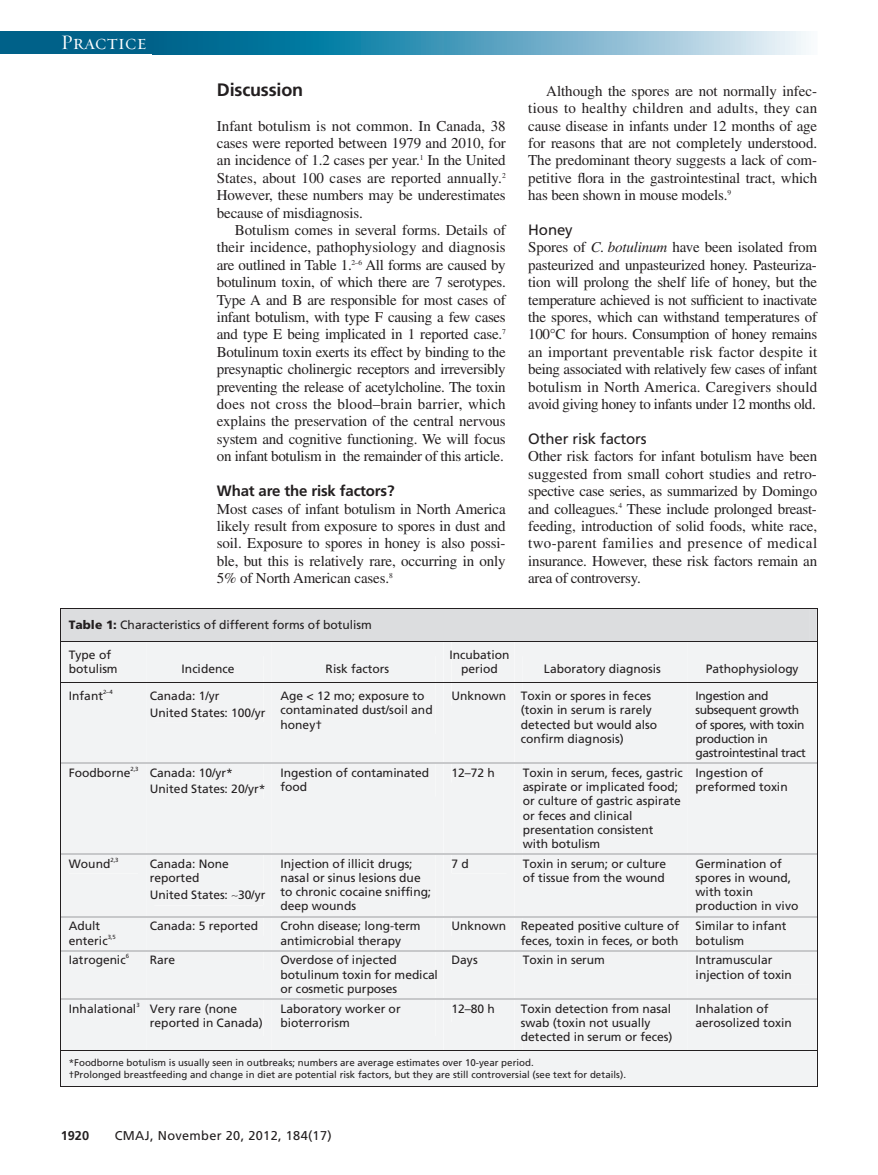
<style>
.page{position:relative;width:878px;height:1175px;background:#fff}
.page>*{position:absolute;margin:0;border:0;box-sizing:border-box;transform-origin:0 0}
.t1{font:21px "Requiem Display HTF Small Caps";letter-spacing:.005em;color:#fff}
.t2{font:700 18px "Frutiger LT Std";letter-spacing:-.01em;color:#231f20}
.t3{font:15px/17.4px "Times LT Std";letter-spacing:-.01em;color:#231f20;text-align:justify}
.t4{font:700 15px "Frutiger LT Std";letter-spacing:-.01em;color:#231f20}
.t5{font:15px "Frutiger LT Std";letter-spacing:-.01em;color:#231f20}
.t6{font:12.75px "Frutiger LT Std";letter-spacing:.025em;color:#231f20}
.t7{font:700 12.75px "Frutiger LT Std";color:#231f20}
.t8{font:12px/14.2px "Frutiger";color:#231f20}
.t9{font:12px/14.2px "Frutiger";letter-spacing:-.03em;color:#231f20}
.t10{font:9.75px/11.6px "Frutiger";color:#231f20}
.t11{font:6px "Frutiger";color:#231f20}
.s1{font-weight:900}
.s2{font-style:italic}
</style>
<div class="page">
<div style="left:0;top:32px;width:163px;height:22px;background:#006189"></div>
<svg style="left:163px;top:32px;width:643px;height:22px;background:#5aa3c0"></svg>
<svg style="left:60px;top:608px;width:757px;height:479px"></svg>
<h1 class="t1" style="left:61px;top:30px;width:87px">Practice</h1>
<p class="t2" style="left:217px;top:82px;width:88px">Discussion</p>
<p class="t3" style="left:217px;top:118px;width:290px">Infant botulism is not common. In Canada, 38 cases were reported between 1979 and 2010, for an incidence of 1.2 cases per year.<sup>1</sup> In the United States, about 100 cases are reported annually.<sup>2<br></sup>However, these numbers may be underestimates because of misdiagnosis.</p>
<p class="t3" style="left:217px;top:223px;width:290px;text-indent:18px">Botulism comes in several forms. Details of their incidence, pathophysiology and diagnosis are outlined in Table 1.<sup>2–6</sup> All forms are caused by botulinum toxin, of which there are 7 serotypes.<br>Type A and B are responsible for most cases of infant botulism, with type F causing a few cases and type E being implicated in 1 reported case.<sup>7<br></sup>Botulinum toxin exerts its effect by binding to the presynaptic cholinergic receptors and irreversibly preventing the release of acetylcholine. The toxin does not cross the blood–brain barrier, which explains the preservation of the central nervous system and cognitive functioning. We will focus on infant botulism in the remainder of this article.</p>
<p class="t4" style="left:217px;top:485px;width:179px">What are the risk factors?</p>
<p class="t3" style="left:217px;top:501px;width:290px">Most cases of infant botulism in North America likely result from exposure to spores in dust and soil. Exposure to spores in honey is also possi&shy;ble, but this is relatively rare, occurring in only 5% of North American cases.<sup>8</sup></p>
<p class="t8" style="left:69px;top:618px;width:304px"><span class="s1">Table 1:</span> Characteristics of different forms of botulism</p>
<p class="t8" style="left:69px;top:648px;width:50px">Type of botulism</p>
<p class="t8" style="left:181px;top:663px;width:54px">Incidence</p>
<p class="t8" style="left:325px;top:663px;width:65px">Risk factors</p>
<p class="t8" style="left:449px;top:648px;width:62px;text-align:center">Incubation period</p>
<p class="t3" style="left:528px;top:84px;width:290px;text-indent:18px">Although the spores are not normally infec&shy;tious to healthy children and adults, they can cause disease in infants under 12 months of age for reasons that are not completely understood.<br>The predominant theory suggests a lack of com&shy;petitive flora in the gastrointestinal tract, which has been shown in mouse models.<sup>9</sup></p>
<p class="t5" style="left:528px;top:224px;width:46px">Honey</p>
<p class="t3" style="left:528px;top:240px;width:290px">Spores of <span class="s2">C. botulinum</span> have been isolated from pasteurized and unpasteurized honey. Pasteuriza&shy;tion will prolong the shelf life of honey, but the temperature achieved is not sufficient to inactivate the spores, which can withstand temperatures of 100°C for hours. Consumption of honey remains an important preventable risk factor despite it being associated with relatively few cases of infant botulism in North America. Caregivers should avoid giving honey to infants under 12 months old.</p>
<p class="t5" style="left:528px;top:432px;width:120px">Other risk factors</p>
<p class="t3" style="left:528px;top:449px;width:290px">Other risk factors for infant botulism have been suggested from small cohort studies and retro&shy;spective case series, as summarized by Domingo and colleagues.<sup>4</sup> These include prolonged breast&shy;feeding, introduction of solid foods, white race, two-parent families and presence of medical insurance. However, these risk factors remain an area of controversy.</p>
<p class="t8" style="left:544px;top:663px;width:118px">Laboratory diagnosis</p>
<p class="t8" style="left:705px;top:663px;width:94px">Pathophysiology</p>
<p class="t8" style="left:69px;top:689px;width:36px">Infant</p>
<p class="t11" style="left:103px;top:689px;width:11px">2–4</p>
<p class="t8" style="left:150px;top:688px;width:117px;line-height:16.5px">Canada: 1/yr<br>United States: 100/yr</p>
<p class="t8" style="left:280px;top:689px;width:154px">Age &lt; 12 mo; exposure to contaminated dust/soil and honey†</p>
<p class="t8" style="left:521px;top:689px;width:138px;text-indent:-69px">Unknown Toxin or spores in feces (toxin in serum is rarely detected but would also confirm diagnosis)</p>
<p class="t9" style="left:695px;top:689px;width:112px">Ingestion and subsequent growth of spores, with toxin production in gastrointestinal tract</p>
<p class="t8" style="left:69px;top:766px;width:63px">Foodborne</p>
<p class="t11" style="left:130px;top:766px;width:10px">2,3</p>
<p class="t8" style="left:150px;top:765px;width:117px;line-height:16.5px">Canada: 10/yr*<br>United States: 20/yr*</p>
<p class="t8" style="left:280px;top:766px;width:150px">Ingestion of contaminated food</p>
<p class="t8" style="left:451px;top:766px;width:45px">12–72 h</p>
<p class="t8" style="left:522px;top:766px;width:162px">Toxin in serum, feces, gastric aspirate or implicated food; or culture of gastric aspirate or feces and clinical presentation consistent<br>with botulism</p>
<p class="t8" style="left:695px;top:766px;width:94px">Ingestion of preformed toxin</p>
<p class="t8" style="left:69px;top:857px;width:43px">Wound</p>
<p class="t11" style="left:110px;top:857px;width:10px">2,3</p>
<p class="t8" style="left:150px;top:857px;width:80px">Canada: None reported</p>
<p class="t8" style="left:150px;top:889px;width:117px">United States: ∼30/yr</p>
<p class="t8" style="left:280px;top:857px;width:152px">Injection of illicit drugs; nasal or sinus lesions due to chronic cocaine sniffing; deep wounds</p>
<p class="t8" style="left:451px;top:857px;width:19px">7 d</p>
<p class="t8" style="left:522px;top:857px;width:145px">Toxin in serum; or culture of tissue from the wound</p>
<p class="t8" style="left:695px;top:857px;width:104px">Germination of spores in wound, with toxin production in vivo</p>
<p class="t8" style="left:69px;top:920px;width:40px">Adult enteric</p>
<p class="t11" style="left:108px;top:934px;width:10px">3,5</p>
<p class="t8" style="left:150px;top:920px;width:110px">Canada: 5 reported</p>
<p class="t8" style="left:280px;top:920px;width:142px">Crohn disease; long-term antimicrobial therapy</p>
<p class="t8" style="left:451px;top:920px;width:229px;text-align:right">Unknown Repeated positive culture of feces, toxin in feces, or both</p>
<p class="t8" style="left:695px;top:920px;width:92px">Similar to infant botulism</p>
<p class="t8" style="left:69px;top:954px;width:58px">Iatrogenic</p>
<p class="t11" style="left:126px;top:953px;width:5px">6</p>
<p class="t8" style="left:150px;top:954px;width:27px">Rare</p>
<p class="t8" style="left:280px;top:954px;width:159px">Overdose of injected botulinum toxin for medical or cosmetic purposes</p>
<p class="t8" style="left:451px;top:954px;width:28px">Days</p>
<p class="t8" style="left:522px;top:954px;width:84px">Toxin in serum</p>
<p class="t8" style="left:695px;top:954px;width:98px">Intramuscular injection of toxin</p>
<p class="t8" style="left:69px;top:1002px;width:69px">Inhalational</p>
<p class="t11" style="left:136px;top:1002px;width:5px">3</p>
<p class="t8" style="left:150px;top:1002px;width:114px">Very rare (none reported in Canada)</p>
<p class="t8" style="left:280px;top:1002px;width:122px">Laboratory worker or bioterrorism</p>
<p class="t8" style="left:451px;top:1002px;width:45px">12–80 h</p>
<p class="t8" style="left:521px;top:1002px;width:153px">Toxin detection from nasal swab (toxin not usually detected in serum or feces)</p>
<p class="t8" style="left:695px;top:1002px;width:98px">Inhalation of aerosolized toxin</p>
<p class="t10" style="left:69px;top:1057px;width:558px">*Foodborne botulism is usually seen in outbreaks; numbers are average estimates over 10-year period.<br>†Prolonged breastfeeding and change in diet are potential risk factors, but they are still controversial (see text for details).</p>
<p class="t7" style="left:61px;top:1130px;width:30px">1920</p>
<p class="t6" style="left:115px;top:1130px;width:218px">CMAJ, November 20, 2012, 184(17)</p>
</div>
